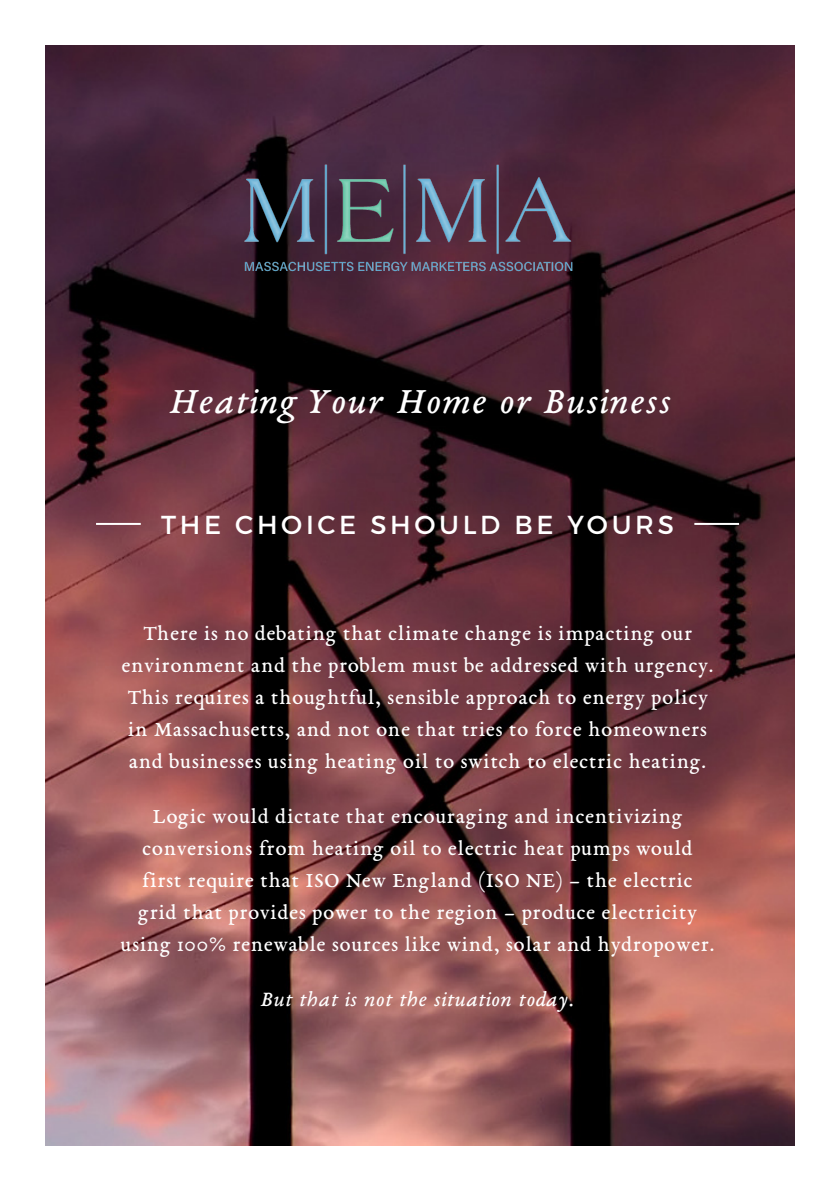
<style>
.page{position:relative;width:840px;height:1191px;background:#fff}
.page>*{position:absolute;margin:0;border:0;box-sizing:border-box;transform-origin:0 0}
.t1{font:italic 38px "EB Garamond 08";letter-spacing:.06em;color:#fff}
.t2{font:26px "Montserrat";letter-spacing:.14em;color:#fff}
.TOP_QUOTE{font:22px/32px "EB Garamond 08";letter-spacing:.05em;color:#fff;text-align:center}
.TOP_QUOTE-2{font:italic 22px "EB Garamond 08";letter-spacing:.05em;color:#fff}
</style>
<div class="page">
<img style="left:45px;top:46px;width:749px;height:1099px">
<hr style="left:96px;top:523px;width:45px;height:2px;background:#fff">
<hr style="left:694px;top:523px;width:44px;height:2px;background:#fff">
<div style="left:242px;top:161px;width:332px;height:113px;background:#fff;opacity:.75"></div>
<p class="t1" style="left:169px;top:375px;width:502px">Heating Your Home or Business</p>
<p class="t2" style="left:161px;top:508px;width:514px">THE CHOICE SHOULD BE YOURS</p>
<p class="TOP_QUOTE" style="left:122px;top:617px;width:592px">There is no debating that climate change is impacting our environment and the problem must be addressed with urgency.<br>This requires a thoughtful, sensible approach to energy policy in Massachusetts, and not one that tries to force homeowners and businesses using heating oil to switch to electric heating.</p>
<p class="TOP_QUOTE" style="left:121px;top:800px;width:594px">Logic would dictate that encouraging and incentivizing conversions from heating oil to electric heat pumps would first require that ISO New England (ISO NE) – the electric grid that provides power to the region – produce electricity using 100% renewable sources like wind, solar and hydropower.</p>
<p class="TOP_QUOTE-2" style="left:261px;top:984px;width:314px">But that is not the situation today.</p>
</div>
